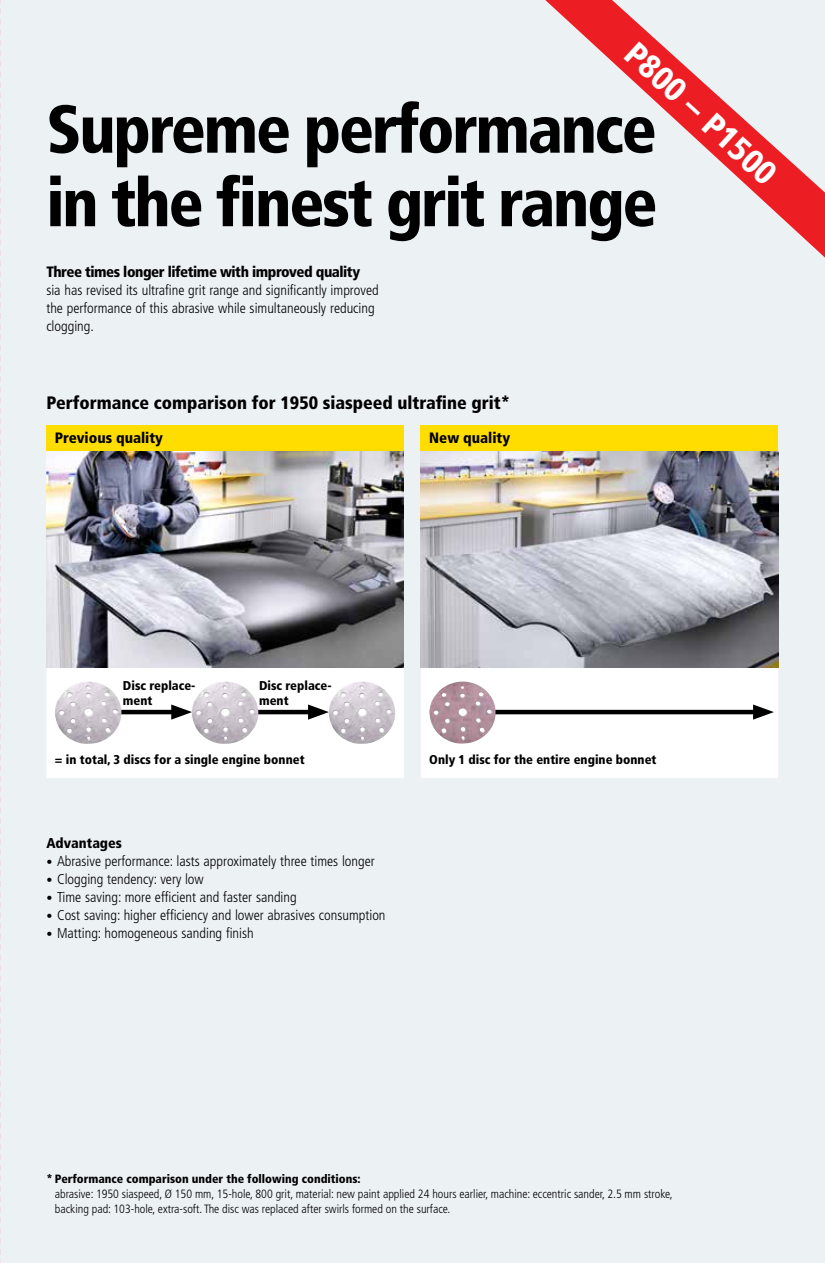
<style>
.page{position:relative;width:825px;height:1263px;background:#fff}
.page>*{position:absolute;margin:0;border:0;box-sizing:border-box;transform-origin:0 0}
.t1{font:900 condensed 67.5px/73.5px "Frutiger LT Pro";letter-spacing:-.035em;color:#000}
.t2{font:900 condensed 33px "Frutiger LT Pro";color:#fff}
.t3{font:900 condensed 18px "Frutiger LT Pro";color:#000}
.t4{font:900 condensed 15px "Frutiger LT Pro";letter-spacing:-.03em;color:#000}
.t5{font:900 condensed 15px "Frutiger LT Pro";color:#000}
.t6{font:300 condensed 14.25px/18px "Frutiger LT Pro";color:#000}
.t7{font:900 condensed 14.25px "Frutiger LT Pro";color:#000}
.t8{font:900 condensed 12.75px/15.3px "Frutiger LT Pro";color:#000}
.t9{font:300 condensed 12px/15px "Frutiger LT Pro";color:#000}
.t10{font:900 condensed 12px "Frutiger LT Pro";color:#000}
.s1{font-size:12px}
</style>
<div class="page">
<hr style="left:824px;top:816px;width:1px;height:281px;background:#fd0">
<div style="left:0;top:0;width:824px;height:1263px;background:#ecf1f3"></div>
<div style="left:46px;top:668px;width:358px;height:110px;background:#fff"></div>
<div style="left:421px;top:668px;width:357px;height:110px;background:#fff"></div>
<svg style="left:545px;top:0;width:279px;height:257px"></svg>
<img style="left:46px;top:451px;width:358px;height:217px">
<img style="left:421px;top:451px;width:357px;height:217px">
<hr style="left:493px;top:710px;width:268px;height:4px;background:#000">
<svg style="left:753px;top:704px;width:20px;height:16px"></svg>
<hr style="left:120px;top:710px;width:59px;height:4px;background:#000">
<svg style="left:171px;top:704px;width:20px;height:16px"></svg>
<hr style="left:256px;top:710px;width:60px;height:4px;background:#000">
<svg style="left:308px;top:704px;width:20px;height:16px"></svg>
<img style="left:55px;top:681px;width:66px;height:63px">
<img style="left:191px;top:681px;width:67px;height:63px">
<img style="left:328px;top:681px;width:67px;height:63px">
<img style="left:429px;top:681px;width:67px;height:62px">
<div style="left:421px;top:425px;width:356px;height:26px;background:#fd0"></div>
<div style="left:46px;top:425px;width:357px;height:26px;background:#fd0"></div>
<svg style="left:0;top:0;width:1px;height:1263px"></svg>
<h2 class="t2" style="left:644px;top:33px;width:194px;rotate:43deg">P800 – P1500</h2>
<h1 class="t1" style="left:46px;top:92px;width:612px">Supreme performance in the finest grit range</h1>
<p class="t4" style="left:46px;top:263px;width:315px">Three times longer lifetime with improved quality</p>
<p class="t6" style="left:46px;top:281px;width:334px">sia has revised its ultrafine grit range and significantly improved the performance of this abrasive while simultaneously reducing clogging.</p>
<p class="t3" style="left:46px;top:392px;width:465px">Performance comparison for 1950 siaspeed ultrafine grit*</p>
<p class="t5" style="left:55px;top:429px;width:110px">Previous quality</p>
<p class="t5" style="left:429px;top:429px;width:82px">New quality</p>
<p class="t8" style="left:123px;top:678px;width:74px">Disc replace&shy;ment</p>
<p class="t8" style="left:259px;top:678px;width:74px">Disc replace&shy;ment</p>
<p class="t8" style="left:55px;top:752px;width:251px">= in total, 3 discs for a single engine bonnet</p>
<p class="t7" style="left:46px;top:835px;width:77px">Advantages</p>
<p class="t6" style="left:46px;top:853px;width:330px"><span class="s1">•</span> Abrasive performance: lasts approximately three times longer</p>
<p class="t6" style="left:46px;top:871px;width:159px"><span class="s1">•</span> Clogging tendency: very low</p>
<p class="t6" style="left:46px;top:889px;width:252px"><span class="s1">•</span> Time saving: more efficient and faster sanding</p>
<p class="t6" style="left:46px;top:907px;width:340px"><span class="s1">•</span> Cost saving: higher efficiency and lower abrasives consumption</p>
<p class="t6" style="left:46px;top:925px;width:209px"><span class="s1">•</span> Matting: homogeneous sanding finish</p>
<p class="t8" style="left:429px;top:752px;width:229px">Only 1 disc for the entire engine bonnet</p>
<p class="t10" style="left:46px;top:1171px;width:316px">* Performance comparison under the following conditions:</p>
<p class="t9" style="left:55px;top:1186px;width:619px">abrasive: 1950 siaspeed, Ø 150 mm, 15-hole, 800 grit, material: new paint applied 24 hours earlier, machine: eccentric sander, 2.5 mm stroke, backing pad: 103-hole, extra-soft. The disc was replaced after swirls formed on the surface.</p>
</div>
